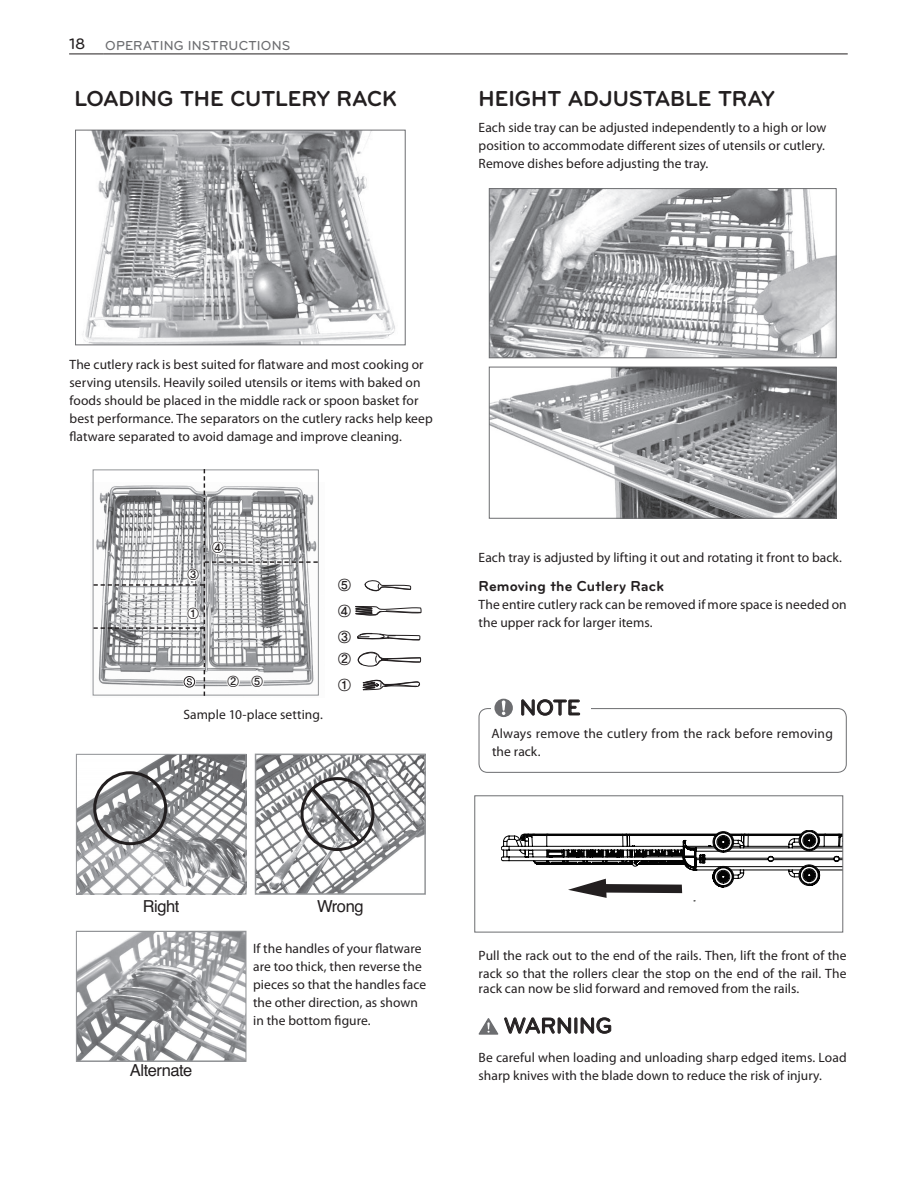
<style>
.page{position:relative;width:919px;height:1191px;background:#fff}
.page>*{position:absolute;margin:0;border:0;box-sizing:border-box;transform-origin:0 0}
.t1{font:700 22.5px "Bryant LG";color:#231f20}
.t2{font:500 22.5px "Bryant LG";color:#231f20}
.t3{font:16.5px "Helvetica";letter-spacing:-.03em;color:#231f20}
.t4{font:700 15px "Bryant LG";letter-spacing:.01em;color:#231f20}
.t5{font:13.5px/18px "Myriad Pro";letter-spacing:.005em;color:#231f20}
.t6{font:500 13.5px "Bryant LG";color:#6c6d70}
.t7{font:13.5px "Asia K Gothic Extra";color:#231f20}
.t8{font:12.15px "Asia K Gothic Extra";color:#231f20}
.s1{font-size:15.75px;color:#231f20}
</style>
<div class="page">
<div style="left:478px;top:708px;width:368px;height:64px;border:1px solid #6c6d70;border-radius:9px"></div>
<div style="left:491px;top:695px;width:100px;height:29px;background:#fff"></div>
<svg style="left:494px;top:698px;width:19px;height:19px"></svg>
<svg style="left:521px;top:699px;width:59px;height:16px"></svg>
<svg style="left:478px;top:1018px;width:20px;height:16px"></svg>
<svg style="left:504px;top:1017px;width:67px;height:16px"></svg>
<div style="left:574px;top:1017px;width:3px;height:16px;border:1px solid #231f20"></div>
<svg style="left:580px;top:1017px;width:31px;height:16px"></svg>
<hr style="left:103px;top:54px;width:744px;height:1px;background:#231f20">
<hr style="left:69px;top:54px;width:34px;height:1px;background:#231f20">
<img style="left:83px;top:132px;width:312px;height:211px">
<div style="left:75px;top:130px;width:330px;height:215px;border:1px solid #6c6d70"></div>
<img style="left:78px;top:756px;width:166px;height:136px">
<div style="left:76px;top:754px;width:170px;height:140px;border:1px solid #939598"></div>
<svg style="left:78px;top:932px;width:166px;height:128px"></svg>
<div style="left:76px;top:930px;width:170px;height:132px;border:1px solid #939598"></div>
<img style="left:258px;top:756px;width:165px;height:135px">
<div style="left:255px;top:753px;width:171px;height:141px;border:2px solid #939598"></div>
<svg style="left:92px;top:769px;width:284px;height:83px"></svg>
<img style="left:491px;top:190px;width:343px;height:166px">
<img style="left:491px;top:369px;width:343px;height:147px">
<svg style="left:501px;top:830px;width:340px;height:71px"></svg>
<div style="left:474px;top:795px;width:369px;height:137px;border:1px solid #6c6d70"></div>
<div style="left:489px;top:188px;width:347px;height:170px;border:1px solid #6c6d70"></div>
<div style="left:489px;top:367px;width:347px;height:151px;border:1px solid #6c6d70"></div>
<svg style="left:357px;top:633px;width:63px;height:7px"></svg>
<svg style="left:355px;top:606px;width:66px;height:9px"></svg>
<svg style="left:365px;top:580px;width:46px;height:11px"></svg>
<svg style="left:358px;top:651px;width:62px;height:39px"></svg>
<svg style="left:93px;top:469px;width:225px;height:227px"></svg>
<p class="t6" style="left:69px;top:37px;width:46px"><span class="s1">18</span> OPERATING</p>
<p class="t6" style="left:188px;top:37px;width:10px">INSTRUCTIONS</p>
<h1 class="t1" style="left:74px;top:85px;width:15px">LOADING</h1>
<h1 class="t1" style="left:180px;top:85px;width:16px">THE</h1>
<h1 class="t1" style="left:230px;top:85px;width:16px">CUTLERY</h1>
<h1 class="t1" style="left:336px;top:85px;width:16px">RAC</h1>
<h1 class="t1" style="left:382px;top:85px;width:16px">K</h1>
<h1 class="t1" style="left:478px;top:85px;width:15px">HEIGHT</h1>
<h1 class="t1" style="left:567px;top:85px;width:16px">ADJUSTABLE</h1>
<h1 class="t1" style="left:718px;top:85px;width:15px">TRAY</h1>
<p class="t5" style="left:478px;top:118px;width:349px;text-align:justify">Each side tray can be adjusted independently to a high or low position to accommodate different sizes of utensils or cutlery.<br>Remove dishes before adjusting the tray.</p>
<p class="t5" style="left:69px;top:356px;width:365px">The cutlery rack is best suited for flatware and most cooking or serving utensils. Heavily soiled utensils or items with baked on foods should be placed in the middle rack or spoon basket for best performance. The separators on the cutlery racks help keep flatware separated to avoid damage and improve cleaning.</p>
<p class="t8" style="left:187px;top:568px;width:14px">③</p>
<p class="t8" style="left:212px;top:541px;width:14px">④</p>
<p class="t8" style="left:187px;top:606px;width:14px">①</p>
<p class="t8" style="left:227px;top:675px;width:14px">②</p>
<p class="t8" style="left:251px;top:675px;width:14px">⑤</p>
<p class="t5" style="left:183px;top:705px;width:141px">Sample 10-place setting.</p>
<p class="t7" style="left:338px;top:578px;width:15px">⑤</p>
<p class="t7" style="left:338px;top:603px;width:15px">④</p>
<p class="t7" style="left:338px;top:629px;width:15px">③</p>
<p class="t7" style="left:338px;top:652px;width:15px">②</p>
<p class="t7" style="left:338px;top:678px;width:15px">①</p>
<p class="t5" style="left:478px;top:548px;width:365px">Each tray is adjusted by lifting it out and rotating it front to back.</p>
<p class="t4" style="left:478px;top:577px;width:187px">REMOVING THE CUTLERY RACK</p>
<p class="t5" style="left:478px;top:595px;width:369px">The entire cutlery rack can be removed if more space is needed on the upper rack for larger items.</p>
<h1 class="t2" style="left:519px;top:693px;width:16px">NOTE</h1>
<p class="t5" style="left:491px;top:724px;width:343px">Always remove the cutlery from the rack before removing the rack.</p>
<p class="t3" style="left:143px;top:893px;width:38px">Right</p>
<p class="t3" style="left:317px;top:893px;width:48px">Wrong</p>
<p class="t3" style="left:130px;top:1058px;width:64px">Alternate</p>
<p class="t5" style="left:253px;top:939px;width:175px">If the handles of your flatware are too thick, then reverse the pieces so that the handles face the other direction, as shown in the bottom figure.</p>
<p class="t5" style="left:478px;top:946px;width:369px">Pull the rack out to the end of the rails. Then, lift the front of the rack so that the rollers clear the stop on the end of the rail. The</p>
<p class="t5" style="left:478px;top:979px;width:322px">rack can now be slid forward and removed from the rails.</p>
<h1 class="t2" style="left:504px;top:1011px;width:17px">WARNING</h1>
<p class="t5" style="left:478px;top:1048px;width:369px">Be careful when loading and unloading sharp edged items. Load sharp knives with the blade down to reduce the risk of injury.</p>
</div>
